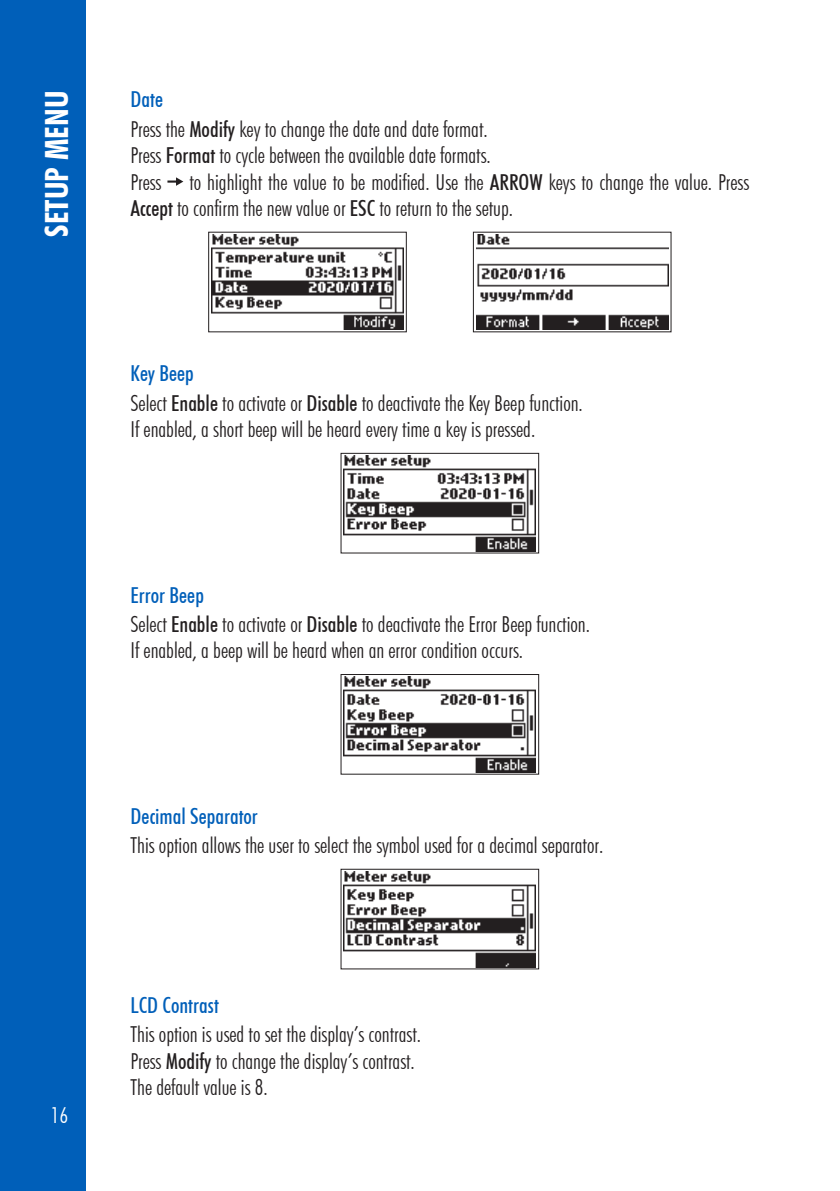
<style>
.page{position:relative;width:840px;height:1191px;background:#fff}
.page>*{position:absolute;margin:0;border:0;box-sizing:border-box;transform-origin:0 0}
.t1{font:700 condensed 32px "Futura BT";color:#fff}
.t2{font:300 condensed 22px/26.4px "Futura BT";color:#231f20}
.t3{font:500 condensed 22px "Futura BT";color:#005fb9}
.t4{font:300 condensed 22px "Futura BT";color:#fff}
.s1{font-weight:500;color:#005fb9}
.s2{font-weight:500}
</style>
<div class="page">
<div style="left:0;top:0;width:85px;height:1191px;background:#005fb9"></div>
<svg style="left:167px;top:177px;width:16px;height:9px"></svg>
<svg style="left:208px;top:231px;width:199px;height:102px"></svg>
<svg style="left:472px;top:231px;width:199px;height:102px"></svg>
<svg style="left:340px;top:452px;width:199px;height:102px"></svg>
<svg style="left:340px;top:674px;width:199px;height:101px"></svg>
<svg style="left:340px;top:868px;width:199px;height:102px"></svg>
<h1 class="t1" style="left:37px;top:237px;width:145px;rotate:-90deg">Setup Menu</h1>
<p class="t2" style="left:130px;top:85px;width:358px;line-height:29.2px"><span class="s1">Date<br></span>Press the <span class="s2">Modify</span> key to change the date and date format.</p>
<p class="t2" style="left:130px;top:142px;width:361px">Press <span class="s2">Format</span> to cycle between the available date formats.<br>Press</p>
<p class="t2" style="left:130px;top:168px;width:619px;text-indent:59px">to highlight the value to be modified. Use the <span class="s2">ARROW</span> keys to change the value. Press<br><span class="s2">Accept</span> to confirm the new value or <span class="s2">ESC</span> to return to the setup.</p>
<p class="t2" style="left:130px;top:359px;width:453px;line-height:29.2px"><span class="s1">Key Beep<br></span>Select <span class="s2">Enable</span> to activate or <span class="s2">Disable</span> to deactivate the Key Beep function.</p>
<p class="t2" style="left:130px;top:416px;width:406px">If enabled, a short beep will be heard every time a key is pressed.</p>
<p class="t2" style="left:130px;top:580px;width:461px;line-height:29.2px"><span class="s1">Error Beep<br></span>Select <span class="s2">Enable</span> to activate or <span class="s2">Disable</span> to deactivate the Error Beep function.</p>
<p class="t2" style="left:130px;top:637px;width:394px">If enabled, a beep will be heard when an error condition occurs.</p>
<p class="t3" style="left:130px;top:802px;width:129px">Decimal Separator</p>
<p class="t2" style="left:130px;top:832px;width:474px">This option allows the user to select the symbol used for a decimal separator.</p>
<p class="t4" style="left:51px;top:1101px;width:19px">16</p>
<p class="t3" style="left:130px;top:991px;width:90px">LCD Contrast</p>
<p class="t2" style="left:130px;top:1021px;width:292px">This option is used to set the display’s contrast.<br>Press <span class="s2">Modify</span> to change the display’s contrast.<br>The default value is 8.</p>
</div>
